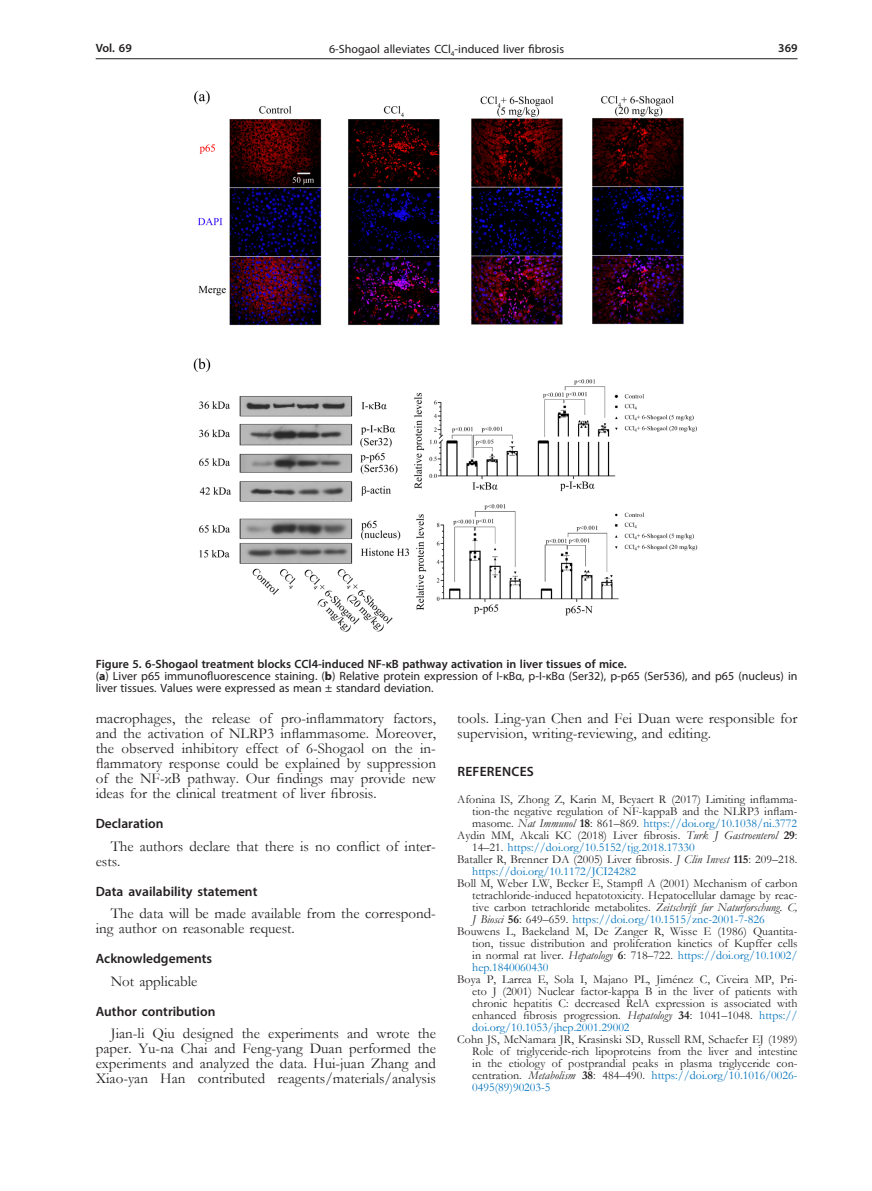
<style>
.page{position:relative;width:872px;height:1191px;background:#fff}
.page>*{position:absolute;margin:0;border:0;box-sizing:border-box;transform-origin:0 0}
.Body_tekst{font:15px/15px "Garamond";color:#231f20}
.Tytul_2{font:600 13.5px "Myriad Pro";color:#231f20}
.Tytul_1{font:600 13.5px "Myriad Pro";letter-spacing:.02em;color:#231f20}
.Ref{font:12px/12px "Garamond";color:#231f20;text-align:justify}
.Figure_1{font:12px/12px "Myriad Pro";color:#231f20}
.Figure{font:600 12px "Myriad Pro";color:#231f20}
.s1{font-weight:700}
.s2{font-style:italic}
.s3{color:#0072bc}
</style>
<div class="page">
<hr style="left:96px;top:58px;width:701px;height:1px;background:#231f20">
<img style="left:193px;top:90px;width:505px;height:542px">
<p class="Figure" style="left:96px;top:41px;width:38px">Vol. 69</p>
<p class="Figure_1" style="left:329px;top:43px;width:237px">6-Shogaol alleviates CCl<sub>4</sub>-induced liver fibrosis</p>
<p class="Figure" style="left:778px;top:41px;width:21px">369</p>
<p class="Figure" style="left:96px;top:656px;width:532px">Figure 5. 6-Shogaol treatment blocks CCl4-induced NF-κB pathway activation in liver tissues of mice.</p>
<p class="Figure_1" style="left:96px;top:670px;width:703px">(<span class="s1">a</span>) Liver p65 immunofluorescence staining. (<span class="s1">b</span>) Relative protein expression of I-κBα, p-I-κBα (Ser32), p-p65 (Ser536), and p65 (nucleus) in liver tissues. Values were expressed as mean ± standard deviation.</p>
<p class="Body_tekst" style="left:96px;top:710px;width:342px;text-align:justify">macrophages, the release of pro-inflammatory factors, and the activation of NLRP3 inflammasome. Moreover, the observed inhibitory effect of 6-Shogaol on the in&shy;flammatory response could be explained by suppression of the NF-κB pathway. Our findings may provide new ideas for the clinical treatment of liver fibrosis.</p>
<p class="Tytul_2" style="left:96px;top:815px;width:69px">Declaration</p>
<p class="Body_tekst" style="left:96px;top:838px;width:342px;text-indent:15px">The authors declare that there is no conflict of inter&shy;ests.</p>
<p class="Tytul_2" style="left:96px;top:882px;width:163px">Data availability statement</p>
<p class="Body_tekst" style="left:96px;top:905px;width:342px;text-indent:15px">The data will be made available from the correspond&shy;ing author on reasonable request.</p>
<p class="Tytul_2" style="left:96px;top:950px;width:118px">Acknowledgements</p>
<p class="Body_tekst" style="left:111px;top:973px;width:88px">Not applicable</p>
<p class="Tytul_2" style="left:96px;top:1002px;width:121px">Author contribution</p>
<p class="Body_tekst" style="left:96px;top:1025px;width:342px;text-align:justify;text-indent:15px">Jian-li Qiu designed the experiments and wrote the paper. Yu-na Chai and Feng-yang Duan performed the experiments and analyzed the data. Hui-juan Zhang and Xiao-yan Han contributed reagents/materials/analysis</p>
<p class="Body_tekst" style="left:457px;top:710px;width:342px">tools. Ling-yan Chen and Fei Duan were responsible for supervision, writing-reviewing, and editing.</p>
<p class="Tytul_1" style="left:457px;top:762px;width:78px">REFERENCES</p>
<p class="Ref" style="left:472px;top:792px;width:327px;text-indent:-15px">Afonina IS, Zhong Z, Karin M, Beyaert R (2017) Limiting inflamma&shy;tion-the negative regulation of NF-kappaB and the NLRP3 inflam&shy;masome. <span class="s2">Nat Immunol</span> <span class="s1">18</span>: 861–869. <span class="s3">https://doi.org/10.1038/ni.3772</span></p>
<p class="Ref" style="left:472px;top:828px;width:327px;text-indent:-15px">Aydin MM, Akcali KC (2018) Liver fibrosis. <span class="s2">Turk J Gastroenterol</span> <span class="s1">29</span>:<br>14–21. <span class="s3">https://doi.org/10.5152/tjg.2018.17330</span></p>
<p class="Ref" style="left:472px;top:852px;width:327px;text-indent:-15px">Bataller R, Brenner DA (2005) Liver fibrosis. <span class="s2">J Clin Invest</span> <span class="s1">115</span>: 209–218. <span class="s3">https://doi.org/10.1172/JCI24282</span></p>
<p class="Ref" style="left:472px;top:876px;width:327px;text-indent:-15px">Boll M, Weber LW, Becker E, Stampfl A (2001) Mechanism of carbon tetrachloride-induced hepatotoxicity. Hepatocellular damage by reac&shy;tive carbon tetrachloride metabolites. <span class="s2">Zeitschrift fur Naturforschung. C, J Biosci</span> <span class="s1">56</span>: 649–659. <span class="s3">https://doi.org/10.1515/znc-2001-7-826</span></p>
<p class="Ref" style="left:472px;top:924px;width:327px;text-indent:-15px">Bouwens L, Baekeland M, De Zanger R, Wisse E (1986) Quantita&shy;tion, tissue distribution and proliferation kinetics of Kupffer cells in normal rat liver. <span class="s2">Hepatology</span> <span class="s1">6</span>: 718–722. <span class="s3">https://doi.org/10.1002/ hep.1840060430</span></p>
<p class="Ref" style="left:472px;top:972px;width:327px;text-indent:-15px">Boya P, Larrea E, Sola I, Majano PL, Jiménez C, Civeira MP, Pri&shy;eto J (2001) Nuclear factor-kappa B in the liver of patients with chronic hepatitis C: decreased RelA expression is associated with enhanced fibrosis progression. <span class="s2">Hepatology</span> <span class="s1">34</span>: 1041–1048. <span class="s3">https:// doi.org/10.1053/jhep.2001.29002</span></p>
<p class="Ref" style="left:472px;top:1032px;width:327px;text-indent:-15px">Cohn JS, McNamara JR, Krasinski SD, Russell RM, Schaefer EJ (1989)<br>Role of triglyceride-rich lipoproteins from the liver and intestine in the etiology of postprandial peaks in plasma triglyceride con&shy;centration. <span class="s2">Metabolism</span> <span class="s1">38</span>: 484–490. <span class="s3">https://doi.org/10.1016/0026- 0495(89)90203-5</span></p>
</div>
